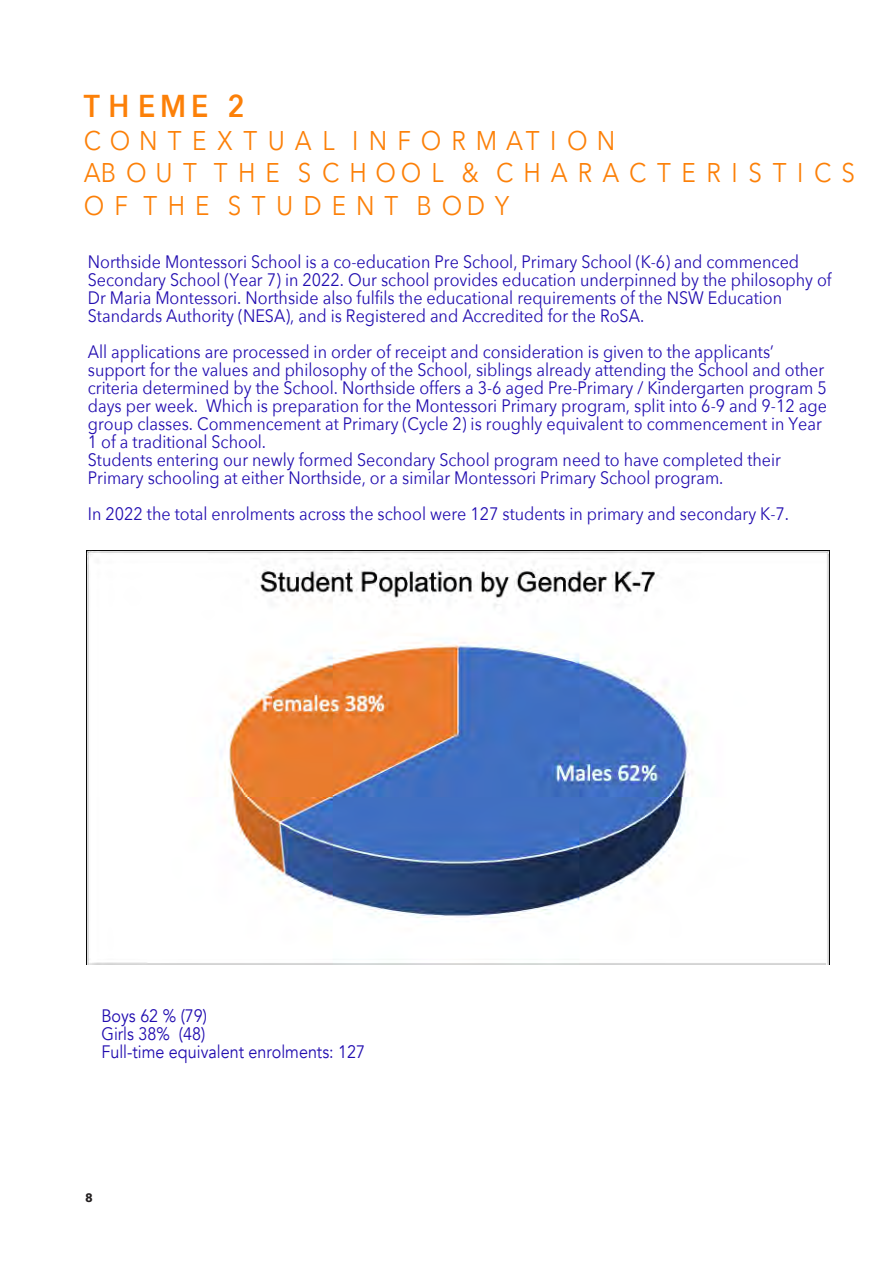
<style>
.page{position:relative;width:893px;height:1263px;background:#fff}
.page>*{position:absolute;margin:0;border:0;box-sizing:border-box;transform-origin:0 0}
.t1{font:600 31.5px "Avenir Next";letter-spacing:.24em;color:#fc8008;scale:.9 1}
.t2{font:27px/32.4px "Avenir Next";letter-spacing:.41em;color:#fc8008;scale:.9 1}
.t3{font:18px/18px "Avenir Next";color:#210cb0;scale:.9 1}
.t4{font:18px/18px "Avenir";color:#210cb0;scale:.9 1}
.t5{font:700 12px "Avenir Next";color:#231f20}
</style>
<div class="page">
<img style="left:87px;top:551px;width:743px;height:413px">
<h1 class="t1" style="left:84px;top:79px;width:180px">THEME 2</h1>
<h2 class="t2" style="left:84px;top:123px;width:858px">CONTEXTUAL INFORMATION<br>ABOUT THE SCHOOL &amp; CHARACTERISTICS<br>OF THE STUDENT BODY</h2>
<p class="t3" style="left:88px;top:252px;width:828px">Northside Montessori School is a co-education Pre School, Primary School (K-6) and commenced Secondary School (Year 7) in 2022. Our school provides education underpinned by the philosophy of Dr Maria Montessori. Northside also fulfils the educational requirements of the NSW Education Standards Authority (NESA), and is Registered and Accredited for the RoSA.</p>
<p class="t3" style="left:88px;top:342px;width:823px">All applications are processed in order of receipt and consideration is given to the applicants’ support for the values and philosophy of the School, siblings already attending the School and other criteria determined by the School. Northside offers a 3-6 aged Pre-Primary / Kindergarten program 5 days per week. Which is preparation for the Montessori Primary program, split into 6-9 and 9-12 age group classes. Commencement at Primary (Cycle 2) is roughly equivalent to commencement in Year 1 of a traditional School.<br>Students entering our newly formed Secondary School program need to have completed their Primary schooling at either Northside, or a similar Montessori Primary School program.</p>
<p class="t3" style="left:88px;top:504px;width:781px">In 2022 the total enrolments across the school were 127 students in primary and secondary K-7.</p>
<p class="t4" style="left:101px;top:1007px;width:294px">Boys 62 % (79)<br>Girls 38% (48)<br>Full-time equivalent enrolments: 127</p>
<p class="t5" style="left:85px;top:1187px;width:9px">8</p>
</div>
